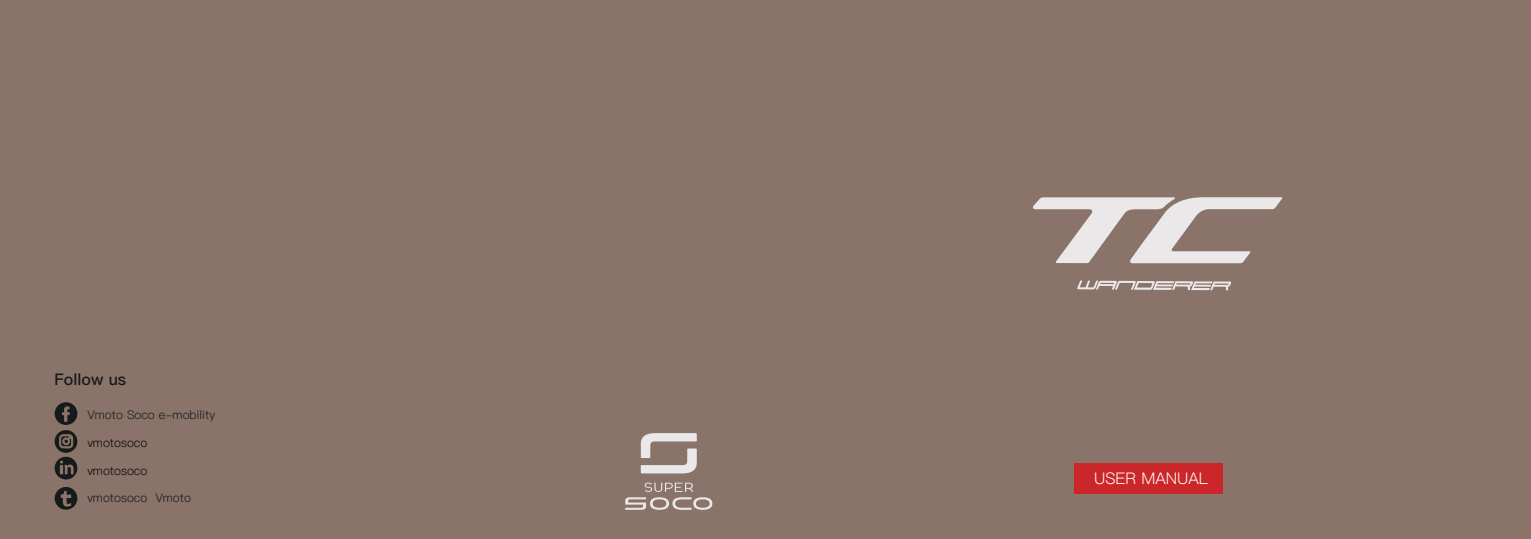
<style>
.page{position:relative;width:1531px;height:539px;background:#fff}
.page>*{position:absolute;margin:0;border:0;box-sizing:border-box;transform-origin:0 0}
.t1{font:16px "Ping Fang SC Regular";color:#fff}
.t2{font:16px "Ping Fang SC Bold";color:#151a1b}
.t3{font:12px "Ping Fang SC Regular";color:#151a1b}
.t4{font:12px "Ping Fang SC Regular";color:#080707}
</style>
<div class="page">
<div style="left:0;top:0;width:1530px;height:539px;background:#8a7369"></div>
<svg style="left:641px;top:433px;width:56px;height:40px"></svg>
<svg style="left:625px;top:482px;width:87px;height:27px"></svg>
<svg style="left:1033px;top:197px;width:249px;height:66px"></svg>
<svg style="left:1077px;top:280px;width:154px;height:10px"></svg>
<svg style="left:55px;top:487px;width:22px;height:22px"></svg>
<svg style="left:55px;top:456px;width:22px;height:23px"></svg>
<div style="left:55px;top:430px;width:22px;height:22px;background:#151a1b;border-radius:50%"></div>
<svg style="left:55px;top:402px;width:22px;height:23px"></svg>
<div style="left:1073px;top:463px;width:149px;height:30px;background:#cb272a"></div>
<svg style="left:59px;top:434px;width:14px;height:14px"></svg>
<h1 class="t2" style="left:55px;top:370px;width:73px">Follow us</h1>
<p class="t3" style="left:87px;top:407px;width:129px">Vmoto Soco e-mobility</p>
<p class="t4" style="left:87px;top:435px;width:62px">vmotosoco</p>
<p class="t4" style="left:87px;top:463px;width:62px">vmotosoco</p>
<p class="t3" style="left:87px;top:490px;width:105px">vmotosoco Vmoto</p>
<h1 class="t1" style="left:1094px;top:469px;width:115px">USER MANUAL</h1>
</div>
